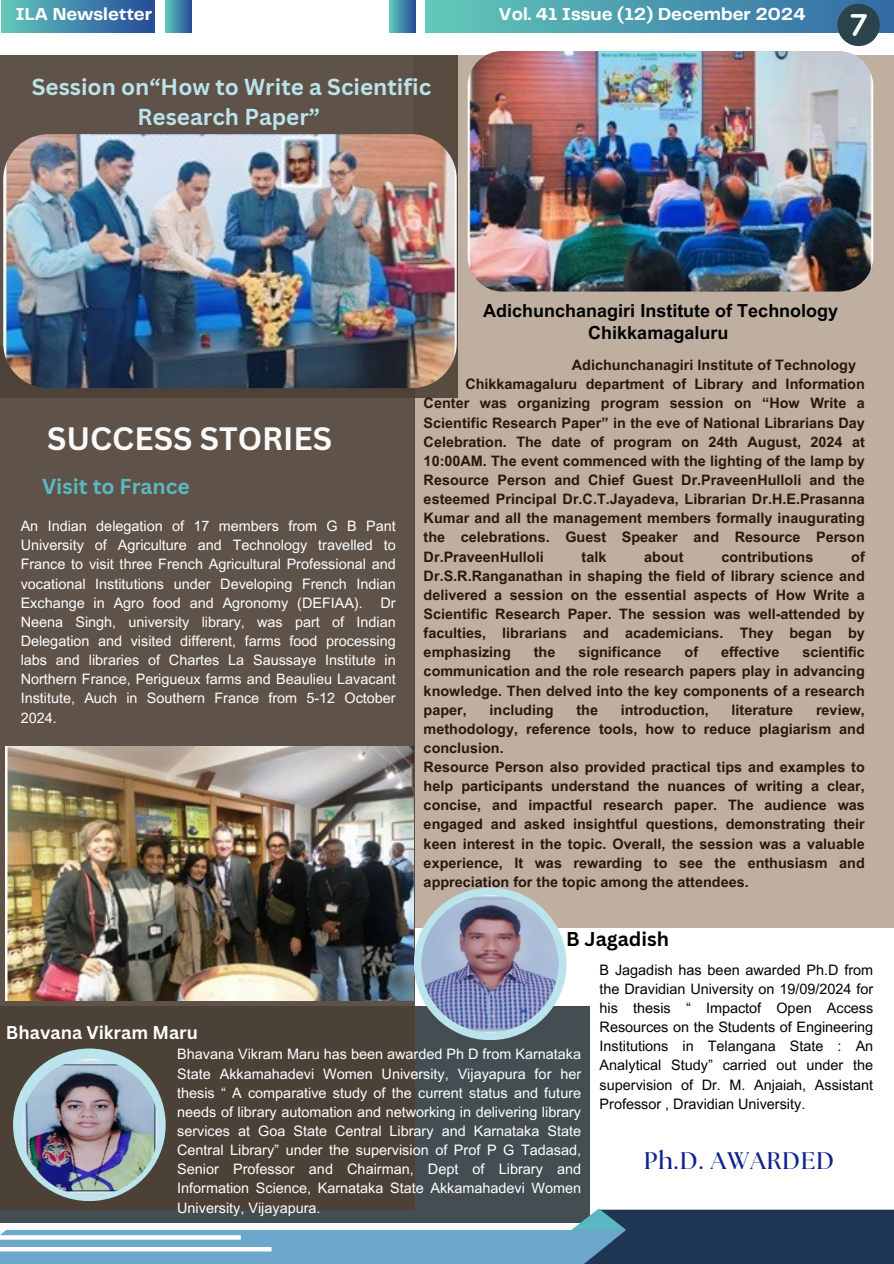
<style>
.page{position:relative;width:894px;height:1264px;background:#fff}
.page>*{position:absolute;margin:0;border:0;box-sizing:border-box;transform-origin:0 0}
.t1{font:700 31.5px "Canva Sans";color:#fafafa}
.t2{font:700 24px "The Seasons";letter-spacing:.04em;color:#0f238d}
.t3{font:700 22.5px/30.3px "Canva Sans";color:#bae3eb;text-align:center}
.t4{font:700 21px "Canva Sans";color:#5ab8c2}
.t5{font:700 19.5px "Canva Sans";color:#000}
.t6{font:700 18px/21.3px "Arial MT Pro";color:#000;text-align:center}
.t7{font:700 18px "Telegraf";color:#fff}
.t8{font:700 18px "Canva Sans";color:#fff}
.t9{font:700 14.4px/19.2px "Arial MT Pro";color:#29180e;text-align:justify}
.t10{font:14.4px/19.2px "Arial MT Pro";color:#fefefe;text-align:justify}
.t11{font:14.4px/19.2px "Arial MT Pro";color:#fff;text-align:justify}
.t12{font:14.4px/19.2px "Arial MT Pro";color:#000;text-align:justify}
</style>
<div class="page">
<div style="left:0;top:1006px;width:589px;height:217px;background:#434d52"></div>
<div style="left:626px;top:1209px;width:267px;height:54px;background:#1e3653"></div>
<div style="left:0;top:1229px;width:626px;height:34px;background:#6da7cc"></div>
<svg style="left:572px;top:1208px;width:54px;height:21px"></svg>
<svg style="left:0;top:1235px;width:241px;height:4px"></svg>
<div style="left:0;top:1246px;width:271px;height:5px;background:#fff"></div>
<div style="left:2px;top:0;width:153px;height:32px;background:linear-gradient(to right,#61c7ba,#24499a)"></div>
<div style="left:165px;top:0;width:26px;height:32px;background:linear-gradient(to right,#62c9bb,#28539d)"></div>
<div style="left:426px;top:0;width:467px;height:32px;background:linear-gradient(to right,#62c9ba,#3369a3)"></div>
<div style="left:389px;top:0;width:26px;height:32px;background:linear-gradient(to right,#62cbbb,#29539d)"></div>
<div style="left:414px;top:55px;width:479px;height:872px;background:#bfafa1"></div>
<div style="left:0;top:55px;width:457px;height:342px;background:#5f5349"></div>
<div style="left:0;top:347px;width:414px;height:862px;background:linear-gradient(to bottom,#61554b,#51473d)"></div>
<div style="left:837px;top:4px;width:42px;height:42px;background:#2b444c;border-radius:50%"></div>
<svg style="left:850px;top:14px;width:16px;height:22px"></svg>
<img style="left:467px;top:51px;width:405px;height:240px;border-radius:35px">
<img style="left:3px;top:134px;width:453px;height:254px;border-radius:45px">
<img style="left:6px;top:747px;width:407px;height:253px">
<div style="left:414px;top:887px;width:152px;height:153px;background:#bae3eb;border-radius:50%"></div>
<img style="left:421px;top:895px;width:137px;height:137px;border-radius:50%">
<div style="left:13px;top:1048px;width:153px;height:153px;background:#bae3eb;border-radius:50%"></div>
<img style="left:22px;top:1059px;width:137px;height:137px;border-radius:50%">
<p class="t7" style="left:15px;top:7px;width:138px">ILA Newsletter</p>
<p class="t7" style="left:498px;top:7px;width:308px">Vol. 41 Issue (12) December 2024</p>
<p class="t3" style="left:32px;top:71px;width:401px">Session on“How to Write a Scientific<br>Research Paper”</p>
<p class="t6" style="left:483px;top:303px;width:356px">Adichunchanagiri Institute of Technology<br>Chikkamagaluru</p>
<h2 class="t1" style="left:47px;top:416px;width:286px">SUCCESS STORIES</h2>
<p class="t4" style="left:42px;top:472px;width:149px">Visit to France</p>
<p class="t10" style="left:21px;top:518px;width:376px">An Indian delegation of 17 members from G B Pant University of Agriculture and Technology travelled to France to visit three French Agricultural Professional and vocational Institutions under Developing French Indian Exchange in Agro food and Agronomy (DEFIAA). Dr Neena Singh, university library, was part of Indian Delegation and visited different, farms food processing labs and libraries of Chartes La Saussaye Institute in Northern France, Perigueux farms and Beaulieu Lavacant Institute, Auch in Southern France from 5-12 October 2024.</p>
<h4 class="t9" style="left:571px;top:357px;width:285px">Adichunchanagiri Institute of Technology</h4>
<h4 class="t9" style="left:465px;top:376px;width:401px">Chikkamagaluru department of Library and Information</h4>
<h4 class="t9" style="left:423px;top:395px;width:442px">Center was organizing program session on “How Write a</h4>
<h4 class="t9" style="left:423px;top:415px;width:442px">Scientific Research Paper” in the eve of National Librarians Day</h4>
<h4 class="t9" style="left:423px;top:434px;width:442px">Celebration. The date of program on 24th August, 2024 at</h4>
<h4 class="t9" style="left:423px;top:453px;width:442px">10:00AM. The event commenced with the lighting of the lamp by</h4>
<h4 class="t9" style="left:423px;top:472px;width:442px">Resource Person and Chief Guest Dr.PraveenHulloli and the</h4>
<h4 class="t9" style="left:423px;top:491px;width:442px">esteemed Principal Dr.C.T.Jayadeva, Librarian Dr.H.E.Prasanna</h4>
<h4 class="t9" style="left:423px;top:510px;width:442px">Kumar and all the management members formally inaugurating</h4>
<h4 class="t9" style="left:423px;top:529px;width:442px">the celebrations. Guest Speaker and Resource Person</h4>
<h4 class="t9" style="left:423px;top:548px;width:122px">Dr.PraveenHulloli</h4>
<h4 class="t9" style="left:581px;top:548px;width:26px">talk</h4>
<h4 class="t9" style="left:644px;top:548px;width:41px">about</h4>
<h4 class="t9" style="left:721px;top:548px;width:93px">contributions</h4>
<h4 class="t9" style="left:423px;top:548px;width:442px;text-indent:427px">of Dr.S.R.Ranganathan in shaping the field of library science and delivered a session on the essential aspects of How Write a Scientific Research Paper. The session was well-attended by faculties, librarians and academicians. They began by emphasizing</h4>
<h4 class="t9" style="left:423px;top:644px;width:442px;text-indent:378px">scientific communication and the role research papers play in advancing knowledge. Then delved into the key components of a research paper,</h4>
<h4 class="t9" style="left:533px;top:644px;width:23px">the</h4>
<h4 class="t9" style="left:578px;top:644px;width:85px">significance</h4>
<h4 class="t9" style="left:684px;top:644px;width:15px">of</h4>
<h4 class="t9" style="left:720px;top:644px;width:60px">effective</h4>
<h4 class="t9" style="left:423px;top:701px;width:442px;text-align:left;text-indent:392px">review, methodology, reference tools, how to reduce plagiarism and conclusion.<br>Resource Person also provided practical tips and examples to help participants understand the nuances of writing a clear, concise, and impactful research paper. The audience was engaged and asked insightful questions, demonstrating their keen interest in the topic. Overall, the session was a valuable experience, It was rewarding to see the enthusiasm and appreciation for the topic among the attendees.</h4>
<h4 class="t9" style="left:489px;top:701px;width:65px">including</h4>
<h4 class="t9" style="left:576px;top:701px;width:23px">the</h4>
<h4 class="t9" style="left:620px;top:701px;width:89px">introduction,</h4>
<h4 class="t9" style="left:731px;top:701px;width:63px">literature</h4>
<h5 class="t5" style="left:566px;top:924px;width:104px">B Jagadish</h5>
<h3 class="t8" style="left:6px;top:1019px;width:194px">Bhavana Vikram Maru</h3>
<h1 class="t11" style="left:177px;top:1046px;width:405px">Bhavana Vikram Maru has been awarded Ph D from Karnataka State Akkamahadevi Women University, Vijayapura for her thesis “ A comparative study of the current status and future needs of library automation and networking in delivering library services at Goa State Central Library and Karnataka State Central Library” under the supervision of Prof P G Tadasad, Senior Professor and Chairman, Dept of Library and Information Science, Karnataka State Akkamahadevi Women University, Vijayapura.</h1>
<h4 class="t12" style="left:599px;top:961px;width:275px">B Jagadish has been awarded Ph.D from the Dravidian University on 19/09/2024 for his thesis “ Impactof Open Access Resources on the Students of Engineering Institutions in Telangana State : An Analytical Study” carried out under the supervision of Dr. M. Anjaiah, Assistant Professor , Dravidian University.</h4>
<p class="t2" style="left:644px;top:1149px;width:191px">Ph.D. AWARDED</p>
</div>
